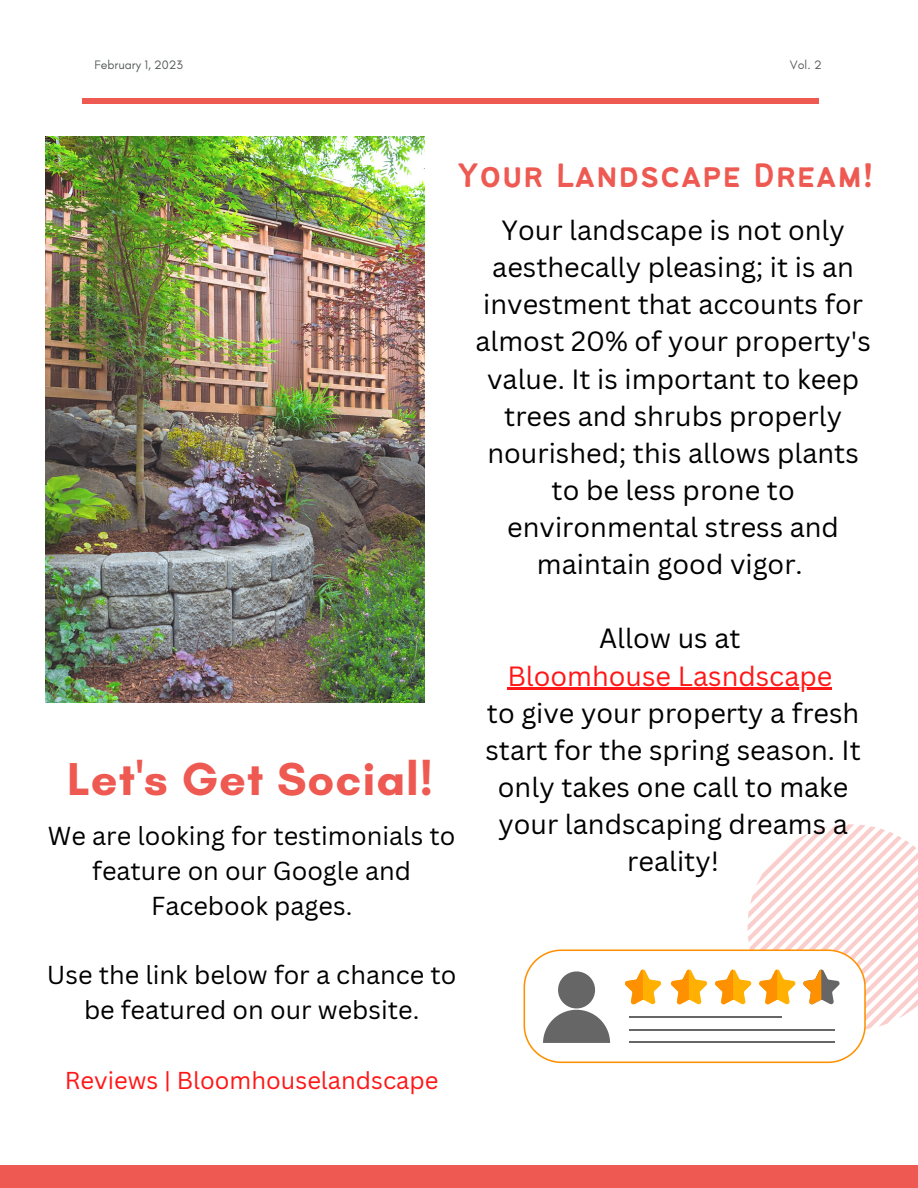
<style>
.page{position:relative;width:918px;height:1188px;background:#fff}
.page>*{position:absolute;margin:0;border:0;box-sizing:border-box;transform-origin:0 0}
.t1{font:700 46.95px "Glacial Indifference";letter-spacing:.02em;color:#ee5952}
.t2{font:37.35px "Bantayog";letter-spacing:.02em;color:#ee5952}
.t3{font:27px/37.2px "Canva Sans";color:#000;text-align:center}
.t4{font:27px "Canva Sans";color:#ff1616}
.t5{font:25.35px/34.8px "Canva Sans";color:#000;text-align:center}
.t6{font:23.85px "Canva Sans";color:#ff1616}
.t7{font:12.45px "Glacial Indifference";color:#565b5b}
</style>
<div class="page">
<img style="left:46px;top:137px;width:379px;height:566px">
<div style="left:0;top:1165px;width:918px;height:23px;background:#ee5952"></div>
<div style="left:82px;top:98px;width:737px;height:5px;background:#ee5952"></div>
<svg style="left:524px;top:824px;width:394px;height:239px"></svg>
<hr style="left:629px;top:1016px;width:152px;height:2px;background:#666">
<hr style="left:629px;top:1029px;width:205px;height:1px;background:#666">
<hr style="left:629px;top:1042px;width:205px;height:1px;background:#666">
<hr style="left:507px;top:688px;width:325px;height:2px;background:#ff1616">
<p class="t7" style="left:95px;top:58px;width:90px">February 1, 2023</p>
<p class="t7" style="left:790px;top:58px;width:33px">Vol. 2</p>
<h2 class="t2" style="left:458px;top:160px;width:417px">Your Landscape Dream!</h2>
<h1 class="t1" style="left:67px;top:750px;width:368px">Let's Get Social!</h1>
<p class="t5" style="left:48px;top:818px;width:409px">We are looking for testimonials to feature on our Google and<br>Facebook pages.</p>
<p class="t5" style="left:47px;top:957px;width:411px">Use the link below for a chance to be featured on our website.</p>
<p class="t6" style="left:65px;top:1064px;width:375px">Reviews | Bloomhouselandscape</p>
<p class="t3" style="left:475px;top:211px;width:397px">Your landscape is not only aesthecally pleasing; it is an investment that accounts for almost 20% of your property's value. It is important to keep trees and shrubs properly nourished; this allows plants to be less prone to environmental stress and maintain good vigor.</p>
<p class="t3" style="left:599px;top:619px;width:143px">Allow us at</p>
<p class="t4" style="left:507px;top:657px;width:326px">Bloomhouse Lasndscape</p>
<p class="t3" style="left:485px;top:694px;width:377px">to give your property a fresh start for the spring season. It only takes one call to make your landscaping dreams a reality!</p>
</div>
